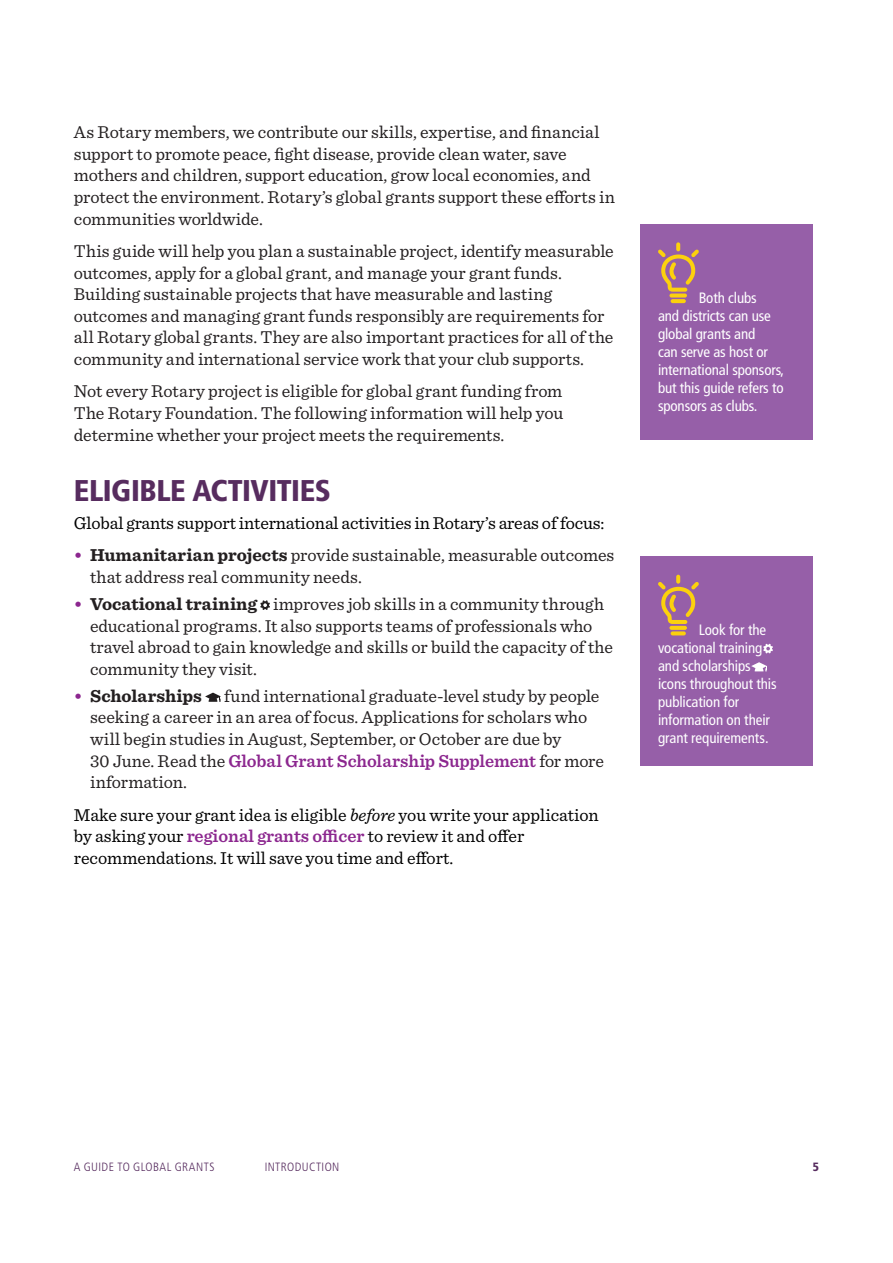
<style>
.page{position:relative;width:893px;height:1263px;background:#fff}
.page>*{position:absolute;margin:0;border:0;box-sizing:border-box;transform-origin:0 0}
.H1-Azure{font:900 condensed 30px "Frutiger LT Std";letter-spacing:-.015em;color:#572c5f}
.Body{font:18px/21.6px "Sentinel";color:#231f20}
.t1{font:18px/21.6px "Sentinel";letter-spacing:-.005em;color:#000}
.Sidebar_body{font:condensed 15px/18px "Frutiger LT Std";letter-spacing:-.01em;color:#fff}
.t2{font:300 condensed 12px "Frutiger LT Std";letter-spacing:.035em;color:#572c5f}
.t3{font:900 condensed 12px "Frutiger LT Std";color:#572c5f}
.s1{font-weight:600;color:#8c278f}
.s2{font-weight:700}
.s3{font-style:italic}
</style>
<div class="page">
<div style="left:640px;top:224px;width:173px;height:216px;background:#965fa8"></div>
<svg style="left:658px;top:242px;width:41px;height:61px"></svg>
<svg style="left:260px;top:600px;width:10px;height:10px"></svg>
<svg style="left:205px;top:693px;width:16px;height:9px"></svg>
<div style="left:640px;top:557px;width:173px;height:209px;background:#965fa8"></div>
<svg style="left:658px;top:575px;width:41px;height:60px"></svg>
<svg style="left:763px;top:644px;width:10px;height:9px"></svg>
<svg style="left:751px;top:662px;width:16px;height:9px"></svg>
<p class="Body" style="left:74px;top:120px;width:543px">As Rotary members, we contribute our skills, expertise, and financial support to promote peace, fight disease, provide clean water, save mothers and children, support education, grow local economies, and protect the environment. Rotary’s global grants support these efforts in communities worldwide.</p>
<p class="Body" style="left:74px;top:239px;width:541px">This guide will help you plan a sustainable project, identify measurable outcomes, apply for a global grant, and manage your grant funds.<br>Building sustainable projects that have measurable and lasting outcomes and managing grant funds responsibly are requirements for all Rotary global grants. They are also important practices for all of the community and international service work that your club supports.</p>
<p class="Body" style="left:74px;top:379px;width:491px;text-align:justify">Not every Rotary project is eligible for global grant funding from The Rotary Foundation. The following information will help you determine whether your project meets the requirements.</p>
<p class="H1-Azure" style="left:74px;top:472px;width:259px">ELIGIBLE ACTIVITIES</p>
<p class="t1" style="left:74px;top:511px;width:532px">Global grants support international activities in Rotary’s areas of focus:</p>
<p class="Body" style="left:90px;top:543px;width:526px;text-indent:-16px"><span class="s1">•</span> <span class="s2">Humanitarian projects</span> provide sustainable, measurable outcomes that address real community needs.</p>
<p class="Body" style="left:90px;top:592px;width:524px;text-indent:-16px"><span class="s1">•</span> <span class="s2">Vocational training</span> improves job skills in a community through educational programs. It also supports teams of professionals who travel abroad to gain knowledge and skills or build the capacity of the community they visit.</p>
<p class="Body" style="left:90px;top:684px;width:515px;text-indent:-16px"><span class="s1">•</span> <span class="s2">Scholarships</span> fund international graduate-level study by people seeking a career in an area of focus. Applications for scholars who will begin studies in August, September, or October are due by<br>30 June. Read the <span class="s1">Global Grant Scholarship Supplement</span> for more information.</p>
<p class="t1" style="left:74px;top:803px;width:526px">Make sure your grant idea is eligible <span class="s3">before</span> you write your application by asking your <span class="s1">regional grants officer</span> to review it and offer recommendations. It will save you time and effort.</p>
<p class="Sidebar_body" style="left:658px;top:289px;width:128px;text-indent:41px">Both clubs<br>and districts can use global grants and<br>can serve as host or international sponsors, but this guide refers to sponsors as clubs.</p>
<p class="Sidebar_body" style="left:658px;top:621px;width:120px;text-indent:41px">Look for the vocational training and scholarships icons throughout this publication for information on their grant requirements.</p>
<p class="t2" style="left:74px;top:1160px;width:142px">A GUIDE TO GLOBAL GRANTS</p>
<p class="t2" style="left:265px;top:1160px;width:76px">INTRODUCTION</p>
<p class="t3" style="left:813px;top:1159px;width:8px">5</p>
</div>
